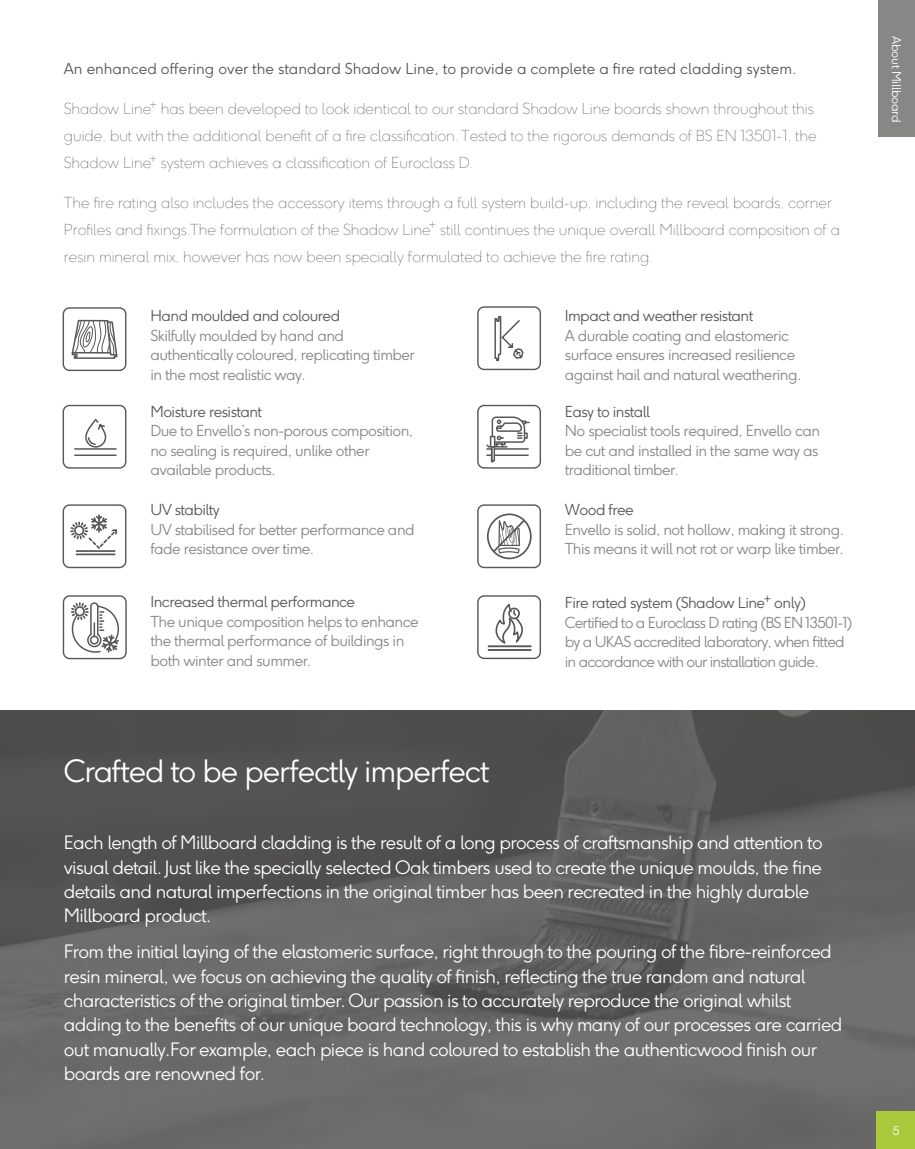
<style>
.page{position:relative;width:915px;height:1149px;background:#fff}
.page>*{position:absolute;margin:0;border:0;box-sizing:border-box;transform-origin:0 0}
.t1{font:300 30.45px "F37 Ginger";letter-spacing:-.035em;color:#fff}
.t2{font:300 18.3px/24.3px "F37 Ginger";letter-spacing:-.035em;color:#fff}
.t3{font:300 15px/19.5px "F37 Ginger";letter-spacing:-.035em;color:#878786}
.t4{font:100 15px/27px "F37 Ginger";color:#575756}
.t5{font:300 15px/19.5px "F37 Ginger";letter-spacing:-.055em;color:#878786}
.t6{font:300 15px "F37 Ginger";letter-spacing:-.035em;color:#575756}
.t7{font:300 15px "F37 Ginger";color:#575756}
.t8{font:300 12px "F37 Ginger";letter-spacing:-.025em;color:#fff}
.s1{color:#575756}
</style>
<div class="page">
<svg style="left:0;top:710px;width:914px;height:438px;background:#60605f"></svg>
<div style="left:878px;top:0;width:36px;height:137px;background:#878786"></div>
<div style="left:876px;top:1111px;width:38px;height:37px;background:#aac93c"></div>
<svg style="left:63px;top:307px;width:63px;height:64px"></svg>
<svg style="left:477px;top:306px;width:64px;height:64px"></svg>
<svg style="left:63px;top:404px;width:63px;height:64px"></svg>
<svg style="left:477px;top:404px;width:64px;height:64px"></svg>
<svg style="left:63px;top:504px;width:63px;height:64px"></svg>
<hr style="left:76px;top:550px;width:39px;height:1px;background:#575756">
<hr style="left:76px;top:553px;width:39px;height:2px;background:#575756">
<svg style="left:477px;top:504px;width:64px;height:64px"></svg>
<svg style="left:477px;top:595px;width:64px;height:65px"></svg>
<svg style="left:63px;top:595px;width:64px;height:64px"></svg>
<p class="t7" style="left:64px;top:60px;width:733px">An enhanced offering over the standard Shadow Line, to provide a complete a fire rated cladding system.</p>
<p class="t4" style="left:64px;top:97px;width:754px">Shadow Line<sup>+</sup> has been developed to look identical to our standard Shadow Line boards shown throughout this guide, but with the additional benefit of a fire classification. Tested to the rigorous demands of BS EN 13501-1, the<br>Shadow Line<sup>+</sup> system achieves a classification of Euroclass D.</p>
<p class="t4" style="left:64px;top:189px;width:777px">The fire rating also includes the accessory items through a full system build-up, including the reveal boards, corner<br>Profiles and fixings. The formulation of the Shadow Line<sup>+</sup> still continues the unique overall Millboard composition of a resin mineral mix, however has now been specially formulated to achieve the fire rating.</p>
<p class="t6" style="left:150px;top:310px;width:191px">Hand moulded and coloured</p>
<p class="t3" style="left:150px;top:327px;width:266px">Skilfully moulded by hand and authentically coloured, replicating timber in the most realistic way.</p>
<p class="t6" style="left:150px;top:405px;width:113px">Moisture resistant</p>
<p class="t3" style="left:150px;top:423px;width:264px">Due to Envello’s non-porous composition, no sealing is required, unlike other available products.</p>
<p class="t6" style="left:150px;top:503px;width:71px">UV stabilty</p>
<p class="t3" style="left:150px;top:521px;width:265px">UV stabilised for better performance and fade resistance over time.</p>
<p class="t6" style="left:150px;top:595px;width:206px">Increased thermal performance</p>
<p class="t3" style="left:150px;top:613px;width:269px">The unique composition helps to enhance the thermal performance of buildings in both winter and summer.</p>
<h1 class="t1" style="left:64px;top:758px;width:427px">Crafted to be perfectly imperfect</h1>
<p class="t6" style="left:564px;top:310px;width:190px">Impact and weather resistant</p>
<p class="t3" style="left:564px;top:327px;width:238px">A durable coating and elastomeric surface ensures increased resilience against hail and natural weathering.</p>
<p class="t6" style="left:564px;top:405px;width:87px">Easy to install</p>
<p class="t3" style="left:564px;top:423px;width:257px;text-align:justify">No specialist tools required, Envello can be cut and installed in the same way as traditional timber.</p>
<p class="t6" style="left:564px;top:503px;width:70px">Wood free</p>
<p class="t3" style="left:564px;top:521px;width:281px">Envello is solid, not hollow, making it strong.<br>This means it will not rot or warp like timber.</p>
<p class="t5" style="left:564px;top:593px;width:289px"><span class="s1">Fire rated system (Shadow Line</span><sup>+</sup> <span class="s1">only)<br></span>Certified to a Euroclass D rating (BS EN 13501-1) by a UKAS accredited laboratory, when fitted in accordance with our installation guide.</p>
<p class="t2" style="left:64px;top:832px;width:760px">Each length of Millboard cladding is the result of a long process of craftsmanship and attention to visual detail. Just like the specially selected Oak timbers used to create the unique moulds, the fine details and natural imperfections in the original timber has been recreated in the highly durable Millboard product.</p>
<p class="t2" style="left:64px;top:939px;width:779px">From the initial laying of the elastomeric surface, right through to the pouring of the fibre-reinforced resin mineral, we focus on achieving the quality of finish, reflecting the true random and natural characteristics of the original timber. Our passion is to accurately reproduce the original whilst adding to the benefits of our unique board technology, this is why many of our processes are carried out manually. For example, each piece is hand coloured to establish the authentic wood finish our boards are renowned for.</p>
<p class="t8" style="left:900px;top:36px;width:88px;rotate:90deg">About Millboard</p>
<p class="t8" style="left:892px;top:1125px;width:9px">5</p>
</div>
